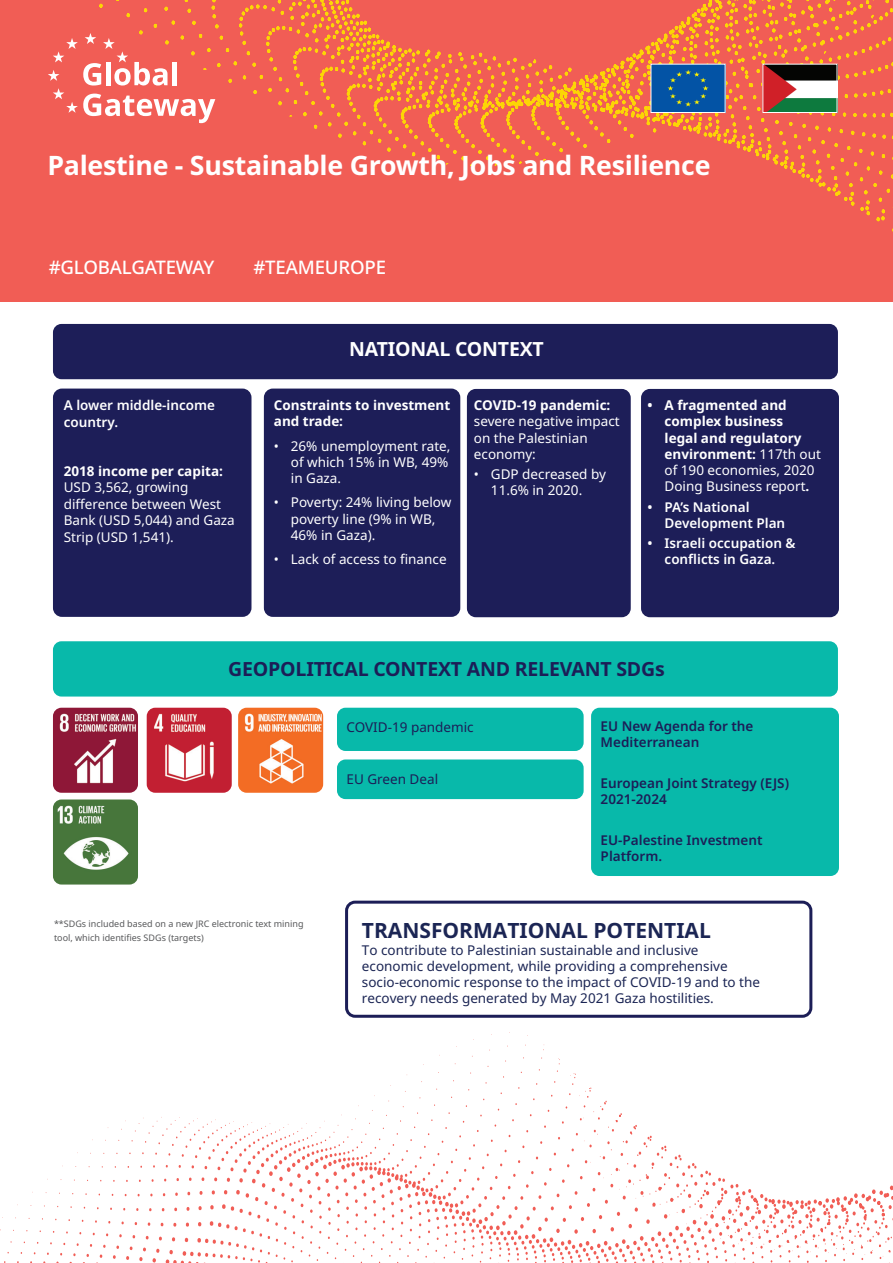
<style>
.page{position:relative;width:893px;height:1263px;background:#fff}
.page>*{position:absolute;margin:0;border:0;box-sizing:border-box;transform-origin:0 0}
.t1{font:700 26.7px "Noto Sans";letter-spacing:-.01em;color:#fff}
.t2{font:700 21px "Noto Sans";color:#1b2554}
.t3{font:700 19.5px "Noto Sans";letter-spacing:-.01em;color:#1c1e57}
.t4{font:700 19.5px "Noto Sans";letter-spacing:-.01em;color:#fff}
.t5{font:500 18.6px "Noto Sans";letter-spacing:-.01em;color:#fff}
.t6{font:13.5px/16.2px "Noto Sans";color:#fff}
.t7{font:13.5px/16.2px "Noto Sans";color:#1b2554}
.t8{font:700 13.5px/16.2px "Noto Sans";color:#fff}
.t9{font:600 13.5px/16.2px "Noto Sans";color:#1c1e57}
.t10{font:600 13.5px/16.2px "Noto Sans";color:#fff}
.t11{font:13.5px "Noto Sans";color:#1c1e57}
.t12{font:9px/14.2px "Noto Sans";color:#57585a}
.s1{font-weight:400}
</style>
<div class="page">
<svg style="left:0;top:1032px;width:893px;height:231px"></svg>
<div style="left:0;top:0;width:893px;height:302px;background:#f15d55"></div>
<svg style="left:99px;top:0;width:794px;height:232px"></svg>
<svg style="left:48px;top:33px;width:167px;height:90px"></svg>
<img style="left:238px;top:708px;width:85px;height:85px">
<div style="left:53px;top:324px;width:785px;height:55px;background:#1d1e58;border-radius:9px"></div>
<img style="left:147px;top:708px;width:85px;height:85px">
<div style="left:53px;top:641px;width:785px;height:55px;background:#08b9aa;border-radius:9px"></div>
<img style="left:53px;top:708px;width:85px;height:85px">
<div style="left:641px;top:389px;width:198px;height:228px;background:#1d1e58;border-radius:9px"></div>
<div style="left:467px;top:389px;width:164px;height:228px;background:#1d1e58;border-radius:9px"></div>
<div style="left:264px;top:389px;width:196px;height:228px;background:#1d1e58;border-radius:9px"></div>
<div style="left:591px;top:708px;width:248px;height:168px;background:#08b9aa;border-radius:9px"></div>
<div style="left:337px;top:708px;width:247px;height:43px;background:#08b9aa;border-radius:9px"></div>
<div style="left:337px;top:759px;width:247px;height:40px;background:#08b9aa;border-radius:9px"></div>
<img style="left:53px;top:799px;width:85px;height:85px">
<div style="left:53px;top:389px;width:198px;height:228px;background:#1d1e58;border-radius:9px"></div>
<div style="left:651px;top:64px;width:74px;height:48px;background:#0353a5"></div>
<svg style="left:668px;top:70px;width:40px;height:36px"></svg>
<div style="left:651px;top:64px;width:74px;height:49px;border:1px solid #fff"></div>
<img style="left:764px;top:66px;width:71px;height:45px">
<div style="left:762px;top:64px;width:75px;height:49px;border:1px solid #fff"></div>
<div style="left:345px;top:901px;width:467px;height:117px;border:3px solid #1c1e57;border-radius:9px"></div>
<h1 class="t1" style="left:47px;top:150px;width:665px">Palestine - Sustainable Growth, Jobs and Resilience</h1>
<h3 class="t5" style="left:49px;top:254px;width:167px">#GLOBALGATEWAY</h3>
<h3 class="t5" style="left:253px;top:254px;width:134px">#TEAMEUROPE</h3>
<p class="t10" style="left:64px;top:397px;width:153px">A lower middle-income country.</p>
<p class="t8" style="left:64px;top:463px;width:161px">2018 income per capita:</p>
<p class="t6" style="left:64px;top:479px;width:173px">USD 3,562, growing difference between West<br>Bank (USD 5,044) and Gaza<br>Strip (USD 1,541).</p>
<h3 class="t4" style="left:349px;top:338px;width:196px">NATIONAL CONTEXT</h3>
<p class="t8" style="left:274px;top:397px;width:178px">Constraints to investment and trade:</p>
<p class="t6" style="left:291px;top:438px;width:161px;text-indent:-17px">• 26% unemployment rate, of which 15% in WB, 49% in Gaza.</p>
<p class="t6" style="left:291px;top:495px;width:162px;text-indent:-17px">• Poverty: 24% living below poverty line (9% in WB,<br>46% in Gaza).</p>
<p class="t6" style="left:274px;top:551px;width:174px">• Lack of access to finance</p>
<p class="t8" style="left:474px;top:397px;width:138px">COVID-19 pandemic:</p>
<p class="t6" style="left:474px;top:413px;width:147px">severe negative impact on the Palestinian economy:</p>
<p class="t6" style="left:474px;top:466px;width:134px;text-align:center">• GDP decreased by<br>11.6% in 2020.</p>
<p class="t8" style="left:665px;top:397px;width:158px;text-indent:-17px">• A fragmented and complex business<br>legal and regulatory environment: <span class="s1">117th out of 190 economies, 2020<br>Doing Business report</span>.</p>
<p class="t10" style="left:665px;top:499px;width:122px;text-indent:-17px">• PA’s National<br>Development Plan</p>
<p class="t10" style="left:647px;top:535px;width:150px;text-align:center">• Israeli occupation &amp; conflicts in Gaza.</p>
<h3 class="t3" style="left:228px;top:658px;width:438px">GEOPOLITICAL CONTEXT AND RELEVANT SDGs</h3>
<p class="t12" style="left:54px;top:916px;width:251px">**SDGs included based on a new JRC electronic text mining tool, which identifies SDGs (targets)</p>
<p class="t11" style="left:346px;top:719px;width:129px">COVID-19 pandemic</p>
<p class="t11" style="left:346px;top:771px;width:93px">EU Green Deal</p>
<p class="t9" style="left:601px;top:718px;width:154px">EU New Agenda for the<br>Mediterranean</p>
<p class="t9" style="left:601px;top:775px;width:190px">European Joint Strategy (EJS)<br>2021-2024</p>
<p class="t9" style="left:601px;top:832px;width:163px">EU-Palestine Investment<br>Platform.</p>
<h2 class="t2" style="left:362px;top:918px;width:351px">TRANSFORMATIONAL POTENTIAL</h2>
<p class="t7" style="left:362px;top:942px;width:400px">To contribute to Palestinian sustainable and inclusive economic development, while providing a comprehensive socio-economic response to the impact of COVID-19 and to the recovery needs generated by May 2021 Gaza hostilities.</p>
</div>
